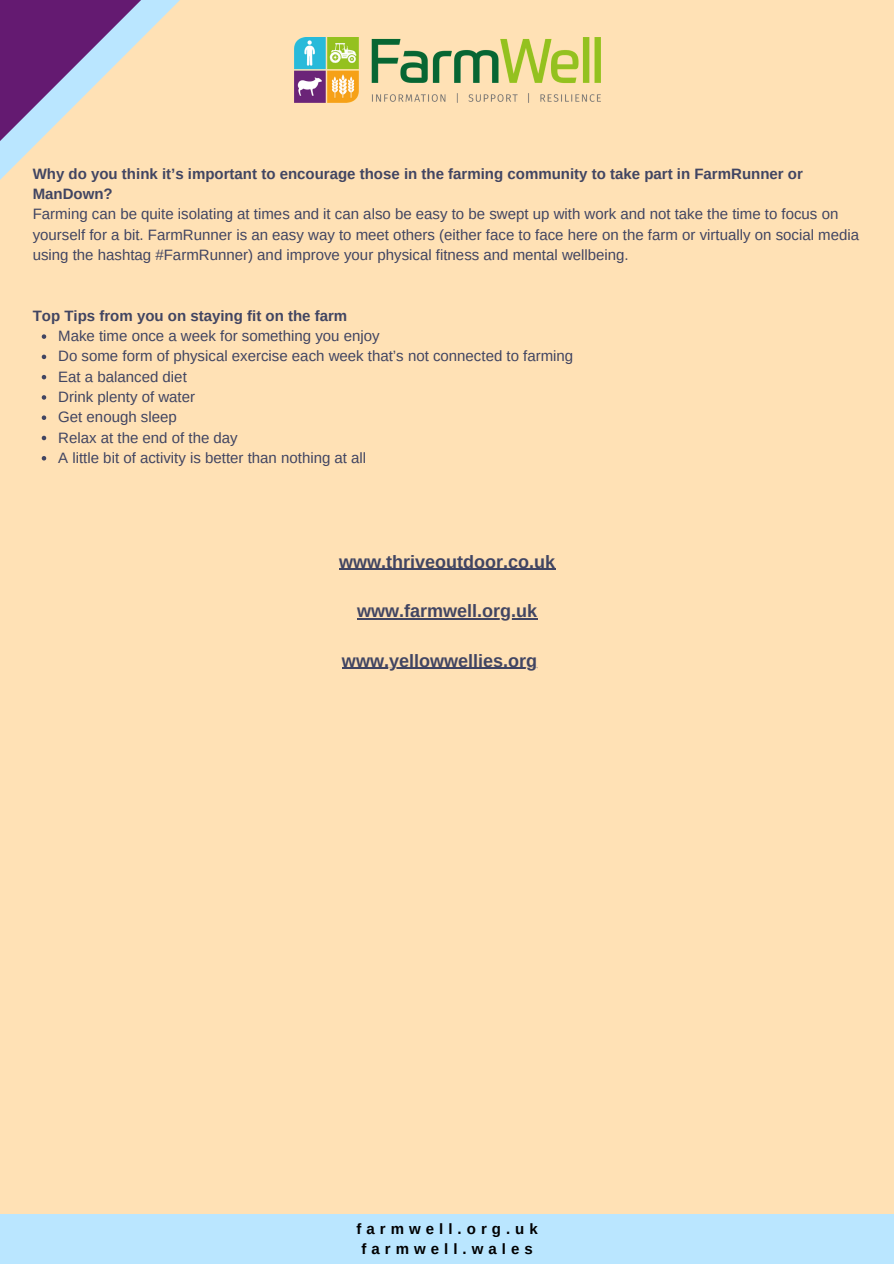
<style>
.page{position:relative;width:894px;height:1264px;background:#fff}
.page>*{position:absolute;margin:0;border:0;box-sizing:border-box;transform-origin:0 0}
.t1{font:700 18px "Arimo";color:#414562}
.t2{font:15px/20.2px "Arimo";color:#414562}
.t3{font:700 15px/20.2px "Arimo";color:#414562}
.t4{font:700 15px "Arimo";letter-spacing:.335em;color:#000}
</style>
<div class="page">
<div style="left:0;top:0;width:893px;height:1263px;background:#ffe1b5"></div>
<div style="left:0;top:1213px;width:893px;height:50px;background:#bae6ff"></div>
<svg style="left:0;top:0;width:180px;height:180px"></svg>
<svg style="left:42px;top:334px;width:4px;height:5px"></svg>
<svg style="left:42px;top:354px;width:4px;height:5px"></svg>
<svg style="left:42px;top:375px;width:4px;height:4px"></svg>
<svg style="left:42px;top:395px;width:4px;height:5px"></svg>
<svg style="left:42px;top:415px;width:4px;height:5px"></svg>
<svg style="left:42px;top:436px;width:4px;height:4px"></svg>
<svg style="left:42px;top:456px;width:4px;height:4px"></svg>
<hr style="left:339px;top:568px;width:216px;height:2px;background:#414562">
<hr style="left:357px;top:618px;width:180px;height:1px;background:#414562">
<hr style="left:342px;top:667px;width:195px;height:2px;background:#414562">
<img style="left:294px;top:38px;width:306px;height:64px">
<p class="t3" style="left:33px;top:163px;width:771px">Why do you think it’s important to encourage those in the farming community to take part in FarmRunner or<br>ManDown?</p>
<p class="t2" style="left:33px;top:204px;width:827px">Farming can be quite isolating at times and it can also be easy to be swept up with work and not take the time to focus on yourself for a bit. FarmRunner is an easy way to meet others (either face to face here on the farm or virtually on social media using the hashtag #FarmRunner) and improve your physical fitness and mental wellbeing.</p>
<p class="t3" style="left:33px;top:305px;width:316px">Top Tips from you on staying fit on the farm</p>
<p class="t2" style="left:58px;top:326px;width:323px">Make time once a week for something you enjoy</p>
<p class="t2" style="left:58px;top:346px;width:516px">Do some form of physical exercise each week that’s not connected to farming</p>
<p class="t2" style="left:58px;top:366px;width:130px">Eat a balanced diet</p>
<p class="t2" style="left:58px;top:386px;width:138px">Drink plenty of water</p>
<p class="t2" style="left:58px;top:407px;width:120px">Get enough sleep</p>
<p class="t2" style="left:58px;top:427px;width:181px">Relax at the end of the day</p>
<p class="t2" style="left:58px;top:447px;width:309px">A little bit of activity is better than nothing at all</p>
<p class="t1" style="left:339px;top:551px;width:217px">www.thriveoutdoor.co.uk</p>
<p class="t1" style="left:357px;top:601px;width:181px">www.farmwell.org.uk</p>
<p class="t1" style="left:342px;top:650px;width:196px">www.yellowwellies.org</p>
<p class="t4" style="left:356px;top:1220px;width:183px">farmwell.org.uk</p>
<p class="t4" style="left:361px;top:1240px;width:173px">farmwell.wales</p>
</div>
